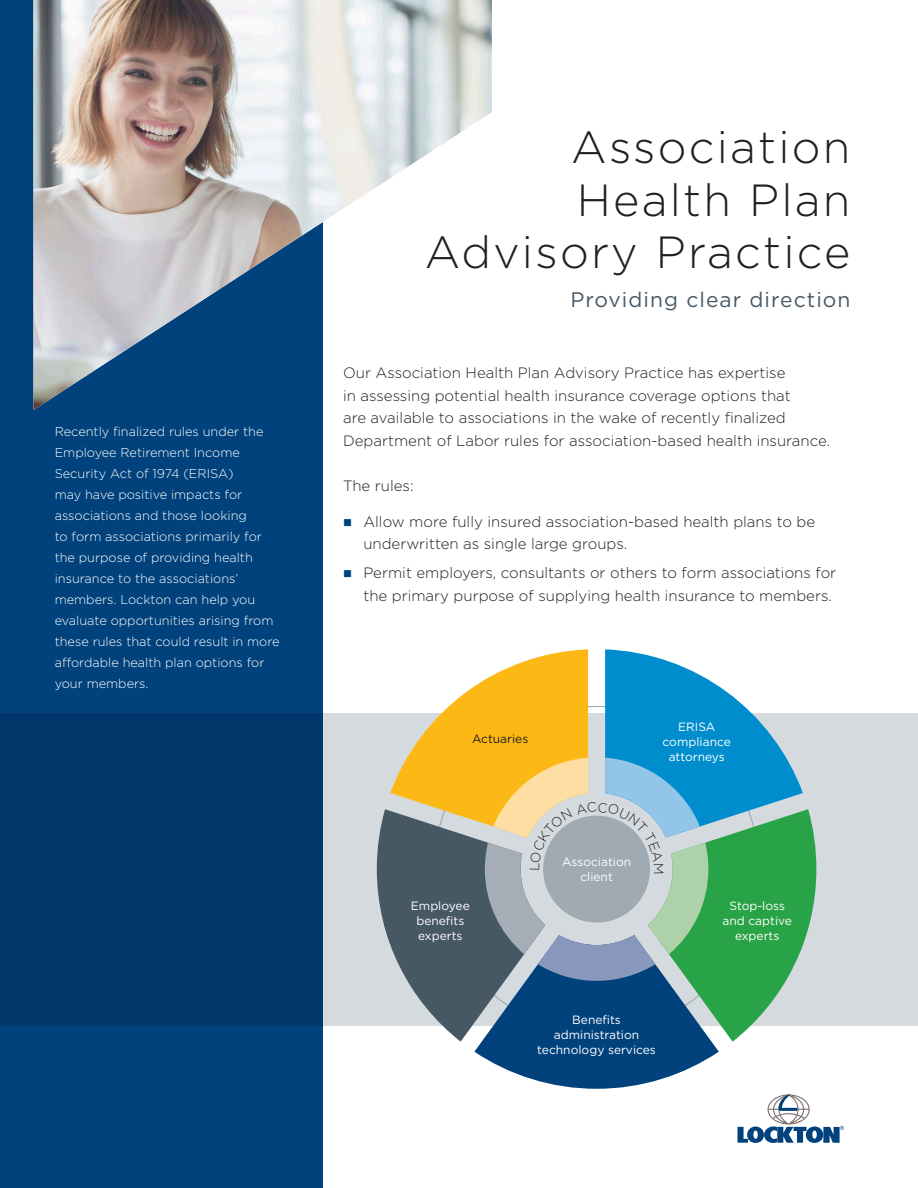
<style>
.page{position:relative;width:918px;height:1188px;background:#fff}
.page>*{position:absolute;margin:0;border:0;box-sizing:border-box;transform-origin:0 0}
.Title_of_Article{font:300 45px/52.5px "Gotham";letter-spacing:.05em;color:#231f20;text-align:right}
.Subtitle{font:21px "Gotham";letter-spacing:.05em;color:#475865}
.Body_Text_Print{font:300 15px/22.5px "Gotham";color:#231f20}
.Sidebar{font:300 12.75px/21px "Gotham";color:#fff}
.Graphic_Body_Center{font:12px/15px "Gotham";color:#fff;text-align:center}
.Graphic_Header_Cente{font:12px "Gotham";color:#fff}
.Graphic_Body_Center-2{font:12px "Gotham";color:#231f20}
</style>
<div class="page">
<div style="left:0;top:0;width:323px;height:1188px;background:#01427c"></div>
<img style="left:33px;top:0;width:459px;height:410px">
<svg style="left:0;top:713px;width:918px;height:312px;background:#3c658b"></svg>
<svg style="left:377px;top:649px;width:467px;height:494px"></svg>
<p class="Sidebar" style="left:55px;top:420px;width:226px">Recently finalized rules under the<br>Employee Retirement Income<br>Security Act of 1974 (ERISA)<br>may have positive impacts for associations and those looking<br>to form associations primarily for the purpose of providing health insurance to the associations’ members. Lockton can help you evaluate opportunities arising from these rules that could result in more affordable health plan options for your members.</p>
<p class="Title_of_Article" style="left:425px;top:120px;width:427px">Association<br>Health Plan<br>Advisory Practice</p>
<p class="Subtitle" style="left:570px;top:287px;width:282px">Providing clear direction</p>
<p class="Body_Text_Print" style="left:343px;top:361px;width:489px">Our Association Health Plan Advisory Practice has expertise<br>in assessing potential health insurance coverage options that<br>are available to associations in the wake of recently finalized Department of Labor rules for association-based health insurance.</p>
<p class="Body_Text_Print" style="left:343px;top:474px;width:72px">The rules:</p>
<p class="Body_Text_Print" style="left:363px;top:510px;width:453px">Allow more fully insured association-based health plans to be underwritten as single large groups.</p>
<p class="Body_Text_Print" style="left:363px;top:561px;width:474px">Permit employers, consultants or others to form associations for the primary purpose of supplying health insurance to members.</p>
<p class="Graphic_Body_Center-2" style="left:472px;top:731px;width:58px">Actuaries</p>
<p class="Graphic_Body_Center" style="left:663px;top:719px;width:70px">ERISA compliance attorneys</p>
<p class="Graphic_Body_Center" style="left:411px;top:898px;width:60px">Employee benefits experts</p>
<p class="Graphic_Header_Cente" style="left:562px;top:854px;width:71px">Association</p>
<p class="Graphic_Header_Cente" style="left:580px;top:869px;width:34px">client</p>
<p class="Graphic_Body_Center" style="left:537px;top:1012px;width:120px">Benefits administration technology services</p>
<p class="Graphic_Body_Center" style="left:722px;top:898px;width:71px">Stop-loss and captive experts</p>
</div>
